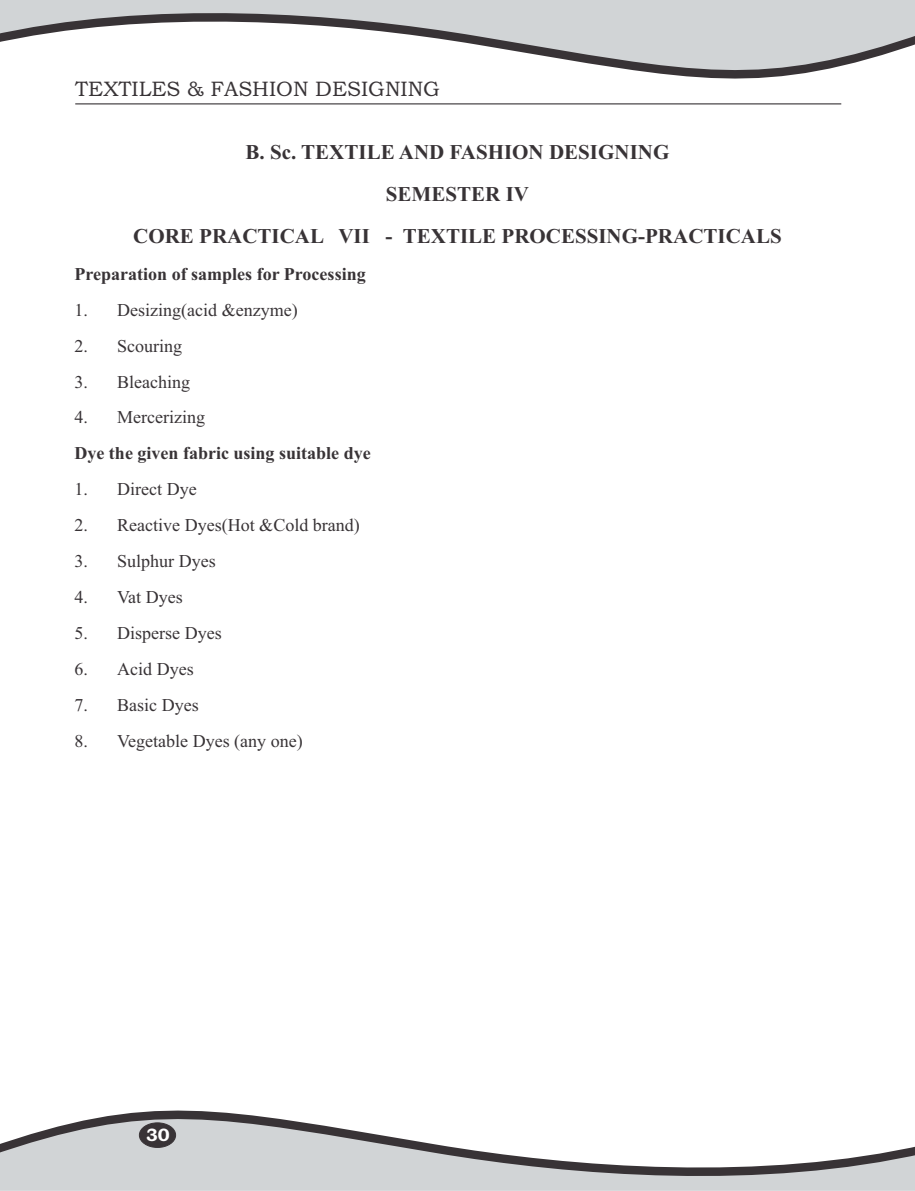
<style>
.page{position:relative;width:915px;height:1191px;background:#fff}
.page>*{position:absolute;margin:0;border:0;box-sizing:border-box;transform-origin:0 0}
.t1{font:700 21px/41.8px "Times New Roman";color:#383336;text-align:center}
.t2{font:21px "Bookman Old Style";color:#383336}
.t3{font:18px "Times New Roman";color:#383336}
.t4{font:700 18px "Times New Roman";color:#383336}
.t5{font:700 18px "Bookman Old Style";color:#fff}
</style>
<div class="page">
<svg style="left:0;top:0;width:914px;height:79px;fill:#d1d4d6"></svg>
<svg style="left:0;top:1110px;width:914px;height:80px;fill:#d1d4d6"></svg>
<hr style="left:75px;top:103px;width:766px;height:1px;background:#383336">
<div style="left:139px;top:1122px;width:37px;height:25px;background:#383336;border:1px solid #383336;border-radius:50%"></div>
<p class="t2" style="left:75px;top:81px;width:366px">TEXTILES &amp; FASHION DESIGNING</p>
<p class="t1" style="left:133px;top:133px;width:649px">B. Sc. TEXTILE AND FASHION DESIGNING<br>SEMESTER IV<br>CORE PRACTICAL VII - TEXTILE PROCESSING-PRACTICALS</p>
<p class="t4" style="left:74px;top:268px;width:292px">Preparation of samples for Processing</p>
<p class="t3" style="left:74px;top:303px;width:225px">1. Desizing(acid &amp;enzyme)</p>
<p class="t3" style="left:74px;top:339px;width:109px">2. Scouring</p>
<p class="t3" style="left:74px;top:375px;width:117px">3. Bleaching</p>
<p class="t3" style="left:74px;top:411px;width:132px">4. Mercerizing</p>
<p class="t4" style="left:74px;top:447px;width:298px">Dye the given fabric using suitable dye</p>
<p class="t3" style="left:74px;top:483px;width:124px">1. Direct Dye</p>
<p class="t3" style="left:74px;top:519px;width:287px">2. Reactive Dyes(Hot &amp;Cold brand)</p>
<p class="t3" style="left:74px;top:554px;width:143px">3. Sulphur Dyes</p>
<p class="t3" style="left:74px;top:590px;width:110px">4. Vat Dyes</p>
<p class="t3" style="left:74px;top:626px;width:149px">5. Disperse Dyes</p>
<p class="t3" style="left:74px;top:662px;width:121px">6. Acid Dyes</p>
<p class="t3" style="left:74px;top:698px;width:126px">7. Basic Dyes</p>
<p class="t3" style="left:74px;top:734px;width:230px">8. Vegetable Dyes (any one)</p>
<p class="t5" style="left:146px;top:1128px;width:25px">30</p>
</div>
